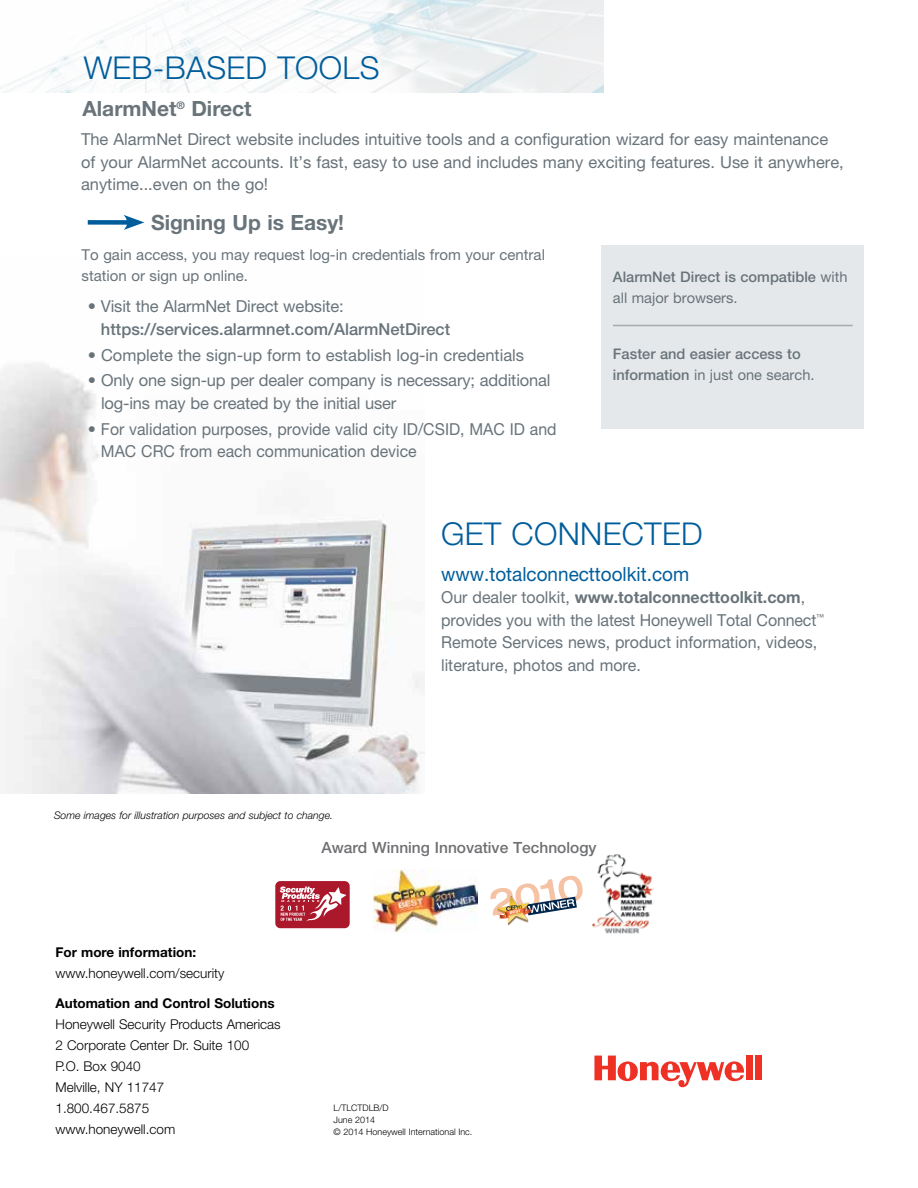
<style>
.page{position:relative;width:918px;height:1188px;background:#fff}
.page>*{position:absolute;margin:0;border:0;box-sizing:border-box;transform-origin:0 0}
.t1{font:300 31.5px "Helvetica Neue";letter-spacing:.01em;color:#005d9c}
.t2{font:700 21px "Helvetica Neue";color:#68737a}
.t3{font:19.5px "Helvetica Neue";color:#005d9c}
.t4{font:16.5px/22.5px "Helvetica Neue";color:#68737a}
.t5{font:500 16.5px "Helvetica Neue";color:#68737a}
.t6{font:500 15.45px "Helvetica Neue";color:#6f7073}
.t7{font:15px/21px "Helvetica Neue";color:#68737a}
.t8{font:500 14.7px/21px "Helvetica Neue";color:#68737a}
.t9{font:300 13.5px/21px "Helvetica Neue";color:#000}
.t10{font:700 13.5px "Helvetica Neue";color:#000}
.t11{font:italic 300 10.5px "Helvetica Neue";color:#000}
.t12{font:300 9px/12px "Helvetica Neue";color:#000}
.s1{font-weight:400}
.s2{font-weight:700}
</style>
<div class="page">
<img style="left:0;top:0;width:604px;height:92px">
<div style="left:746px;top:1056px;width:7px;height:24px;background:#ee3124"></div>
<div style="left:755px;top:1056px;width:6px;height:24px;background:#ee3124"></div>
<svg style="left:594px;top:1056px;width:150px;height:31px"></svg>
<img style="left:0;top:363px;width:425px;height:430px">
<img style="left:592px;top:854px;width:61px;height:80px">
<svg style="left:490px;top:876px;width:93px;height:49px"></svg>
<img style="left:373px;top:869px;width:104px;height:63px">
<svg style="left:275px;top:881px;width:75px;height:47px"></svg>
<div style="left:276px;top:882px;width:73px;height:45px;background:#ab182c;border-radius:4px"></div>
<svg style="left:280px;top:887px;width:66px;height:35px"></svg>
<div style="left:88px;top:220px;width:44px;height:5px;background:#005d9c"></div>
<svg style="left:123px;top:215px;width:21px;height:15px"></svg>
<div style="left:602px;top:246px;width:262px;height:183px;background:#e5e8ea"></div>
<hr style="left:613px;top:325px;width:240px;height:1px;background:#a7a9ac">
<h1 class="t1" style="left:84px;top:48px;width:102px">web-bas</h1>
<h1 class="t1" style="left:227px;top:48px;width:73px">ed tools</h1>
<p class="t2" style="left:82px;top:95px;width:171px">AlarmNet<sup>®</sup> Direct</p>
<p class="t4" style="left:81px;top:128px;width:764px">The AlarmNet Direct website includes intuitive tools and a configuration wizard for easy maintenance of your AlarmNet accounts. It’s fast, easy to use and includes many exciting features. Use it anywhere, anytime...even on the go!</p>
<p class="t2" style="left:151px;top:210px;width:195px">Signing Up is Easy!</p>
<p class="t7" style="left:82px;top:244px;width:465px">To gain access, you may request log-in credentials from your central station or sign up online.</p>
<p class="t4" style="left:88px;top:295px;width:258px">• Visit the AlarmNet Direct website:</p>
<p class="t5" style="left:101px;top:319px;width:351px">https://services.alarmnet.com/AlarmNetDirect</p>
<p class="t4" style="left:88px;top:343px;width:438px">• Complete the sign-up form to establish log-in credentials</p>
<p class="t4" style="left:101px;top:369px;width:451px;text-indent:-13px">• Only one sign-up per dealer company is necessary; additional log-ins may be created by the initial user</p>
<p class="t4" style="left:101px;top:417px;width:457px;text-indent:-13px">• For validation purposes, provide valid city ID/CSID, MAC ID and<br>MAC CRC from each communication device</p>
<p class="t8" style="left:613px;top:266px;width:236px">AlarmNet Direct is compatible <span class="s1">with all major browsers.</span></p>
<p class="t8" style="left:613px;top:343px;width:203px">Faster and easier access to information <span class="s1">in just one search.</span></p>
<h1 class="t1" style="left:441px;top:514px;width:116px">Get Conn</h1>
<h1 class="t1" style="left:603px;top:514px;width:98px">ected</h1>
<p class="t3" style="left:441px;top:562px;width:249px">www.totalconnecttoolkit.com</p>
<p class="t4" style="left:441px;top:586px;width:384px">Our dealer toolkit, <span class="s2">www.totalconnecttoolkit.com</span>, provides you with the latest Honeywell Total Connect<sup>™ </sup>Remote Services news, product information, videos, literature, photos and more.</p>
<p class="t11" style="left:54px;top:809px;width:281px">Some images for illustration purposes and subject to change.</p>
<p class="t6" style="left:321px;top:838px;width:277px">Award Winning Innovative Technology</p>
<p class="t10" style="left:56px;top:944px;width:142px">For more information:</p>
<p class="t9" style="left:56px;top:963px;width:171px">www.honeywell.com/security</p>
<p class="t10" style="left:56px;top:995px;width:221px">Automation and Control Solutions</p>
<p class="t9" style="left:56px;top:1014px;width:227px">Honeywell Security Products Americas<br>2 Corporate Center Dr. Suite 100<br>P.O. Box 9040<br>Melville, NY 11747<br>1.800.467.5875<br>www.honeywell.com</p>
<p class="t12" style="left:334px;top:1101px;width:140px">L/TLCTDLB/D<br>June 2014<br>© 2014 Honeywell International Inc.</p>
</div>
